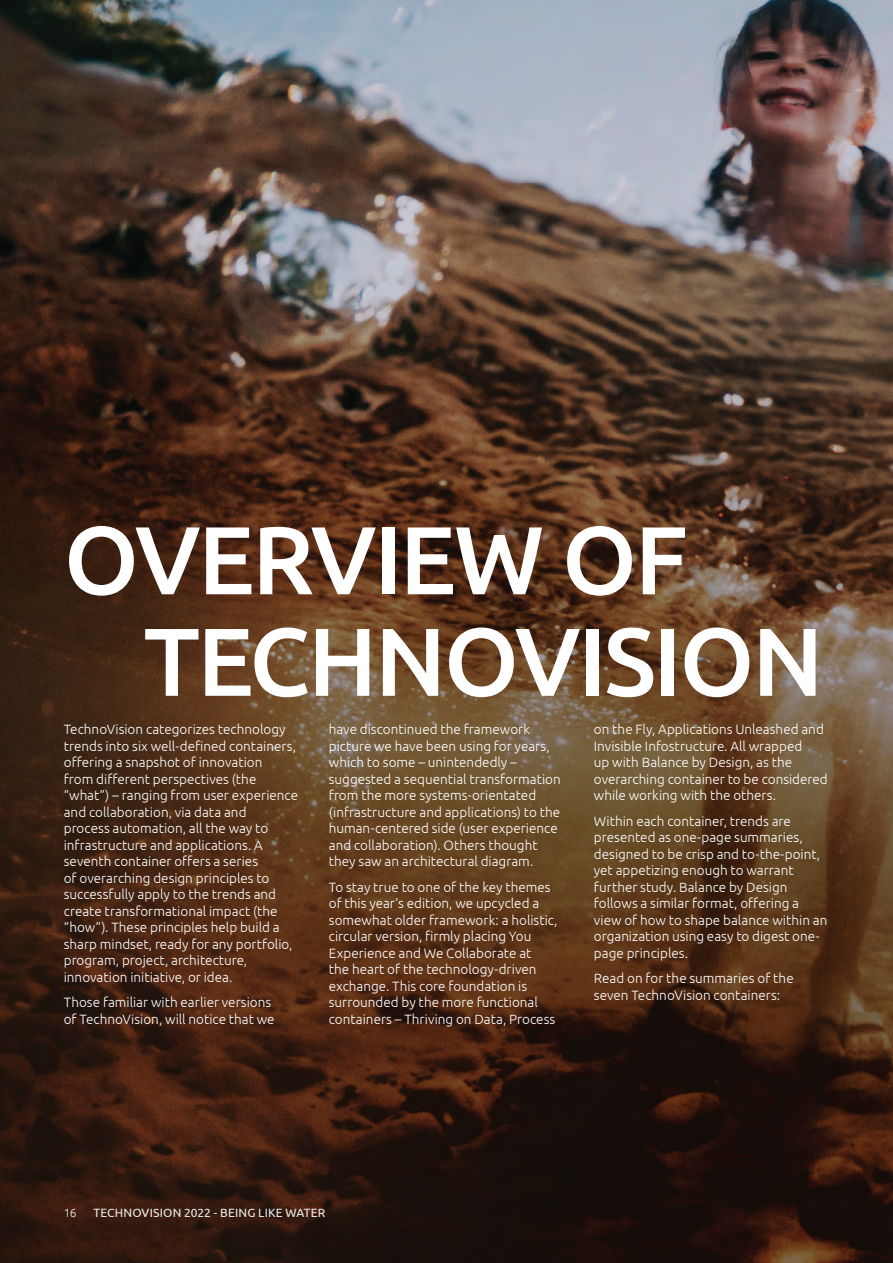
<style>
.page{position:relative;width:893px;height:1263px;background:#fff}
.page>*{position:absolute;margin:0;border:0;box-sizing:border-box;transform-origin:0 0}
.t1{font:500 96.3px/101.6px "Ubuntu";letter-spacing:-.025em;color:#fff}
.t2{font:300 13.5px/16.5px "Ubuntu";color:#fff}
.t3{font:12px "Ubuntu";letter-spacing:.015em;color:#eeeeef}
.t4{font:300 12px "Ubuntu";color:#efeff0}
</style>
<div class="page">
<img style="left:0;top:0;width:893px;height:1263px">
<h1 class="t1" style="left:144px;top:506px;width:681px;text-indent:-80px">OVERVIEW OF<br>TECHNOVISION</h1>
<p class="t2" style="left:64px;top:721px;width:236px">TechnoVision categorizes technology trends into six well-defined containers, offering a snapshot of innovation<br>from different perspectives (the “what”) – ranging from user experience and collaboration, via data and<br>process automation, all the way to infrastructure and applications. A seventh container offers a series<br>of overarching design principles to successfully apply to the trends and create transformational impact (the “how”). These principles help build a sharp mindset, ready for any portfolio, program, project, architecture, innovation initiative, or idea.</p>
<p class="t2" style="left:64px;top:994px;width:212px">Those familiar with earlier versions of TechnoVision, will notice that we</p>
<p class="t2" style="left:594px;top:721px;width:235px">on the Fly, Applications Unleashed and Invisible Infostructure. All wrapped<br>up with Balance by Design, as the overarching container to be considered while working with the others.</p>
<p class="t2" style="left:594px;top:812px;width:235px">Within each container, trends are presented as one-page summaries, designed to be crisp and to-the-point, yet appetizing enough to warrant further study. Balance by Design follows a similar format, offering a view of how to shape balance within an organization using easy to digest one&shy;page principles.</p>
<p class="t2" style="left:594px;top:970px;width:201px">Read on for the summaries of the seven TechnoVision containers:</p>
<p class="t2" style="left:329px;top:721px;width:233px">have discontinued the framework picture we have been using for years, which to some – unintendedly – suggested a sequential transformation from the more systems-orientated (infrastructure and applications) to the human-centered side (user experience and collaboration). Others thought they saw an architectural diagram.</p>
<p class="t2" style="left:329px;top:878px;width:230px">To stay true to one of the key themes of this year’s edition, we upcycled a somewhat older framework: a holistic, circular version, firmly placing You Experience and We Collaborate at<br>the heart of the technology-driven exchange. This core foundation is surrounded by the more functional containers – Thriving on Data, Process</p>
<p class="t4" style="left:64px;top:1205px;width:14px">16</p>
<p class="t3" style="left:94px;top:1205px;width:233px">TECHNOVISION 2022 - BEING LIKE WATER</p>
</div>
